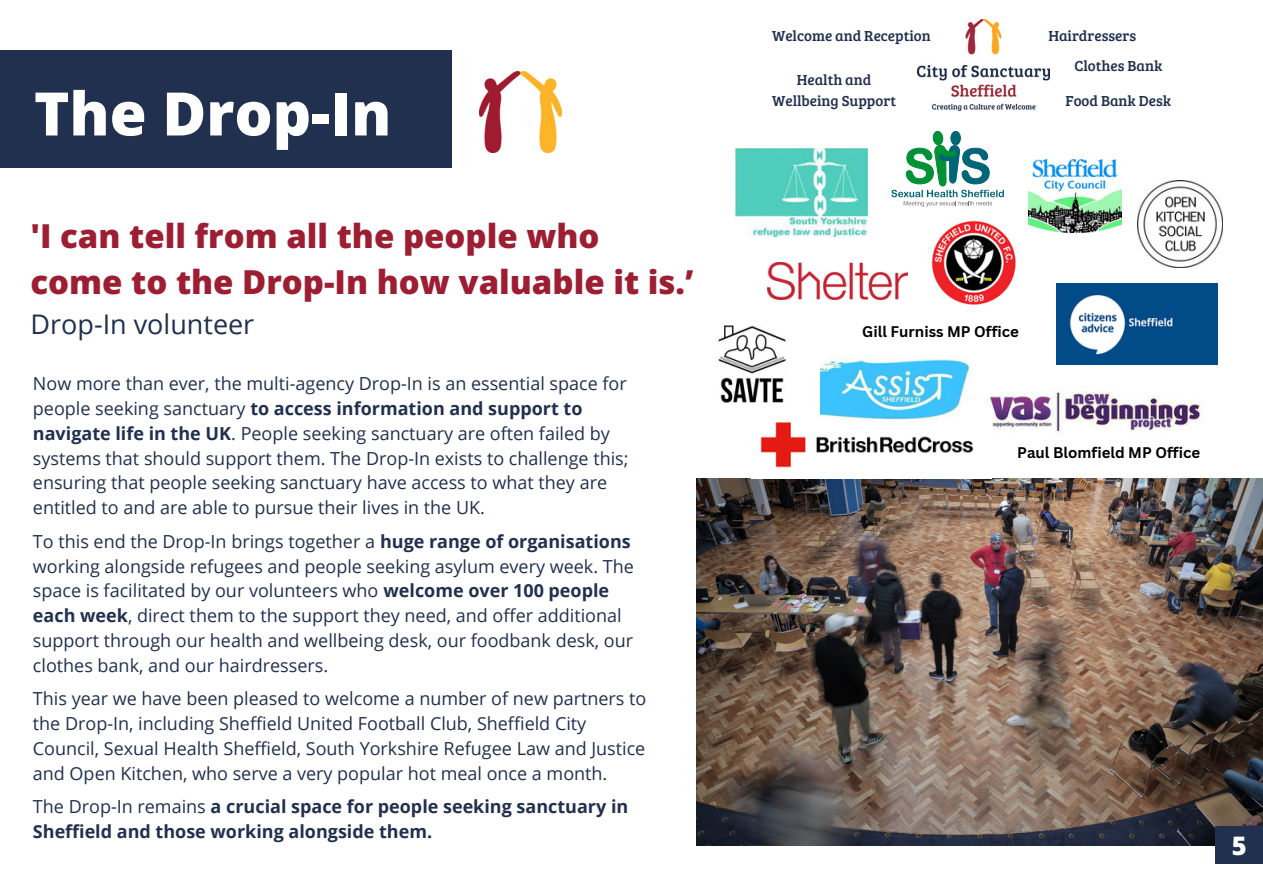
<style>
.page{position:relative;width:1263px;height:894px;background:#fff}
.page>*{position:absolute;margin:0;border:0;box-sizing:border-box;transform-origin:0 0}
.t1{font:800 60px "Open Sans";color:#fff}
.t2{font:800 33px/46px "Open Sans";color:#9d1e32}
.t3{font:27px "Open Sans";color:#21304e}
.t4{font:800 25.5px "Open Sans";color:#fff}
.t5{font:18px/24.8px "Open Sans";color:#21304e}
.t6{font:700 18px/24.8px "Open Sans";color:#21304e}
.t7{font:15px/20.2px "Bree Serif";color:#21304e;text-align:center}
.t8{font:700 15px "Canva Sans";color:#000}
.s1{font-weight:700}
.s2{font-weight:400}
</style>
<div class="page">
<div style="left:0;top:50px;width:452px;height:117px;background:#21304e"></div>
<img style="left:696px;top:478px;width:567px;height:367px">
<div style="left:1215px;top:825px;width:48px;height:38px;background:#21304e"></div>
<img style="left:768px;top:262px;width:139px;height:38px">
<img style="left:990px;top:391px;width:212px;height:41px">
<img style="left:760px;top:409px;width:231px;height:59px">
<img style="left:821px;top:358px;width:150px;height:67px">
<img style="left:1056px;top:283px;width:161px;height:81px">
<img style="left:917px;top:20px;width:132px;height:91px">
<svg style="left:891px;top:131px;width:113px;height:75px"></svg>
<img style="left:1028px;top:159px;width:93px;height:73px">
<img style="left:736px;top:148px;width:131px;height:89px">
<img style="left:1137px;top:180px;width:85px;height:88px">
<img style="left:931px;top:220px;width:85px;height:85px">
<img style="left:718px;top:326px;width:68px;height:76px">
<img style="left:480px;top:72px;width:82px;height:81px">
<h1 class="t1" style="left:34px;top:71px;width:359px">The Drop-In</h1>
<h2 class="t2" style="left:31px;top:212px;width:664px">'I can tell from all the people who come to the Drop-In how valuable it is.’</h2>
<h3 class="t3" style="left:31px;top:305px;width:225px">Drop-In volunteer</h3>
<p class="t5" style="left:33px;top:371px;width:597px">Now more than ever, the multi-agency Drop-In is an essential space for people seeking sanctuary <span class="s1">to access information and support to navigate life in the UK</span>. People seeking sanctuary are often failed by systems that should support them. The Drop-In exists to challenge this; ensuring that people seeking sanctuary have access to what they are entitled to and are able to pursue their lives in the UK.</p>
<p class="t5" style="left:33px;top:528px;width:602px">To this end the Drop-In brings together a <span class="s1">huge range of organisations </span>working alongside refugees and people seeking asylum every week. The space is facilitated by our volunteers who <span class="s1">welcome over 100 people each week</span>, direct them to the support they need, and offer additional support through our health and wellbeing desk, our foodbank desk, our clothes bank, and our hairdressers.</p>
<p class="t5" style="left:33px;top:685px;width:615px">This year we have been pleased to welcome a number of new partners to the Drop-In, including Sheffield United Football Club, Sheffield City Council, Sexual Health Sheffield, South Yorkshire Refugee Law and Justice and Open Kitchen, who serve a very popular hot meal once a month.</p>
<p class="t6" style="left:33px;top:793px;width:597px"><span class="s2">The Drop-In remains</span> a crucial space for people seeking sanctuary in<br>Sheffield and those working alongside them.</p>
<p class="t7" style="left:772px;top:25px;width:160px">Welcome and Reception</p>
<p class="t7" style="left:772px;top:69px;width:125px">Health and<br>Wellbeing Support</p>
<p class="t7" style="left:1048px;top:25px;width:89px">Hairdressers</p>
<p class="t7" style="left:1074px;top:55px;width:89px">Clothes Bank</p>
<p class="t7" style="left:1065px;top:90px;width:107px">Food Bank Desk</p>
<p class="t8" style="left:862px;top:321px;width:158px">Gill Furniss MP Office</p>
<p class="t8" style="left:1017px;top:442px;width:184px">Paul Blomfield MP Office</p>
<h3 class="t4" style="left:1232px;top:827px;width:16px">5</h3>
</div>
